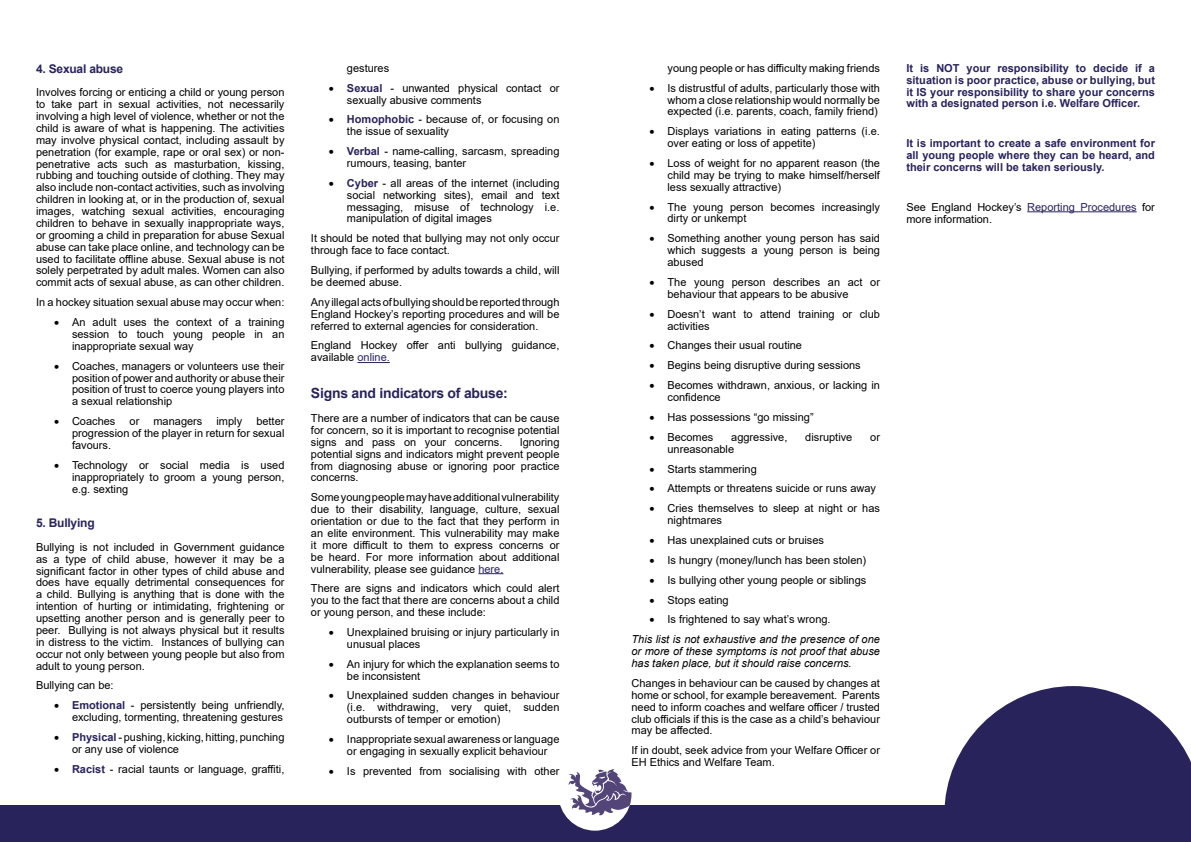
<style>
.page{position:relative;width:1191px;height:842px;background:#fff}
.page>*{position:absolute;margin:0;border:0;box-sizing:border-box;transform-origin:0 0}
.t1{font:700 14px "Arial";letter-spacing:-.015em;color:#29235c}
.t2{font:700 12px "Arial";letter-spacing:-.015em;color:#29235c}
.t3{font:11px/11.9px "Arial";color:#000;text-align:justify}
.t4{font:700 11px/11.9px "Arial";color:#29235c;text-align:justify}
.t5{font:italic 11px/19.9px "Arial";color:#000}
.s1{font-weight:700;color:#29235c}
.s2{color:#29235c}
.s3{font-style:normal}
</style>
<div class="page">
<div style="left:0;top:806px;width:1191px;height:36px;background:#29235c"></div>
<div style="left:558px;top:758px;width:73px;height:73px;background:#fff;border-radius:50%"></div>
<svg style="left:568px;top:769px;width:63px;height:46px"></svg>
<hr style="left:1027px;top:211px;width:109px;height:1px;background:#29235c">
<svg style="left:944px;top:686px;width:247px;height:120px"></svg>
<hr style="left:357px;top:362px;width:33px;height:1px;background:#29235c">
<svg style="left:478px;top:573px;width:25px;height:1px"></svg>
<p class="t2" style="left:36px;top:60px;width:89px">4. Sexual abuse</p>
<p class="t3" style="left:36px;top:87px;width:250px">Involves forcing or enticing a child or young person to take part in sexual activities, not necessarily involving a high level of violence, whether or not the child is aware of what is happening. The activities may involve physical contact, including assault by penetration (for example, rape or oral sex) or non&shy;penetrative acts such as masturbation, kissing, rubbing and touching outside of clothing. They may also include non-contact activities, such as involving children in looking at, or in the production of, sexual images, watching sexual activities, encouraging children to behave in sexually inappropriate ways, or grooming a child in preparation for abuse Sexual abuse can take place online, and technology can be used to facilitate offline abuse. Sexual abuse is not solely perpetrated by adult males. Women can also commit acts of sexual abuse, as can other children.</p>
<p class="t3" style="left:36px;top:296px;width:250px">In a hockey situation sexual abuse may occur when:</p>
<p class="t3" style="left:72px;top:316px;width:214px;text-indent:-18px">• An adult uses the context of a training session to touch young people in an inappropriate sexual way</p>
<p class="t3" style="left:72px;top:360px;width:214px;text-indent:-18px">• Coaches, managers or volunteers use their position of power and authority or abuse their position of trust to coerce young players into a sexual relationship</p>
<p class="t3" style="left:54px;top:415px;width:63px">• Coaches</p>
<p class="t3" style="left:130px;top:415px;width:11px">or</p>
<p class="t3" style="left:153px;top:415px;width:50px">managers</p>
<p class="t3" style="left:216px;top:415px;width:27px">imply</p>
<p class="t3" style="left:72px;top:415px;width:214px;text-indent:184px">better progression of the player in return for sexual favours.</p>
<p class="t3" style="left:72px;top:459px;width:214px;text-indent:-18px">• Technology or social media is used inappropriately to groom a young person, e.g. sexting</p>
<p class="t2" style="left:36px;top:514px;width:60px">5. Bullying</p>
<p class="t3" style="left:36px;top:541px;width:250px">Bullying is not included in Government guidance as a type of child abuse, however it may be a significant factor in other types of child abuse and does have equally detrimental consequences for a child. Bullying is anything that is done with the intention of hurting or intimidating, frightening or upsetting another person and is generally peer to peer. Bullying is not always physical but it results in distress to the victim. Instances of bullying can occur not only between young people but also from adult to young person.</p>
<p class="t3" style="left:36px;top:679px;width:79px">Bullying can be:</p>
<p class="t3" style="left:54px;top:699px;width:232px;text-align:right">• <span class="s1">Emotional</span> - persistently being unfriendly, excluding, tormenting, threatening gestures</p>
<p class="t3" style="left:72px;top:731px;width:214px;text-indent:-18px">• <span class="s1">Physical</span> - pushing, kicking, hitting, punching or any use of violence</p>
<p class="t3" style="left:54px;top:763px;width:232px">• <span class="s1">Racist</span> - racial taunts or language, graffiti,</p>
<p class="t3" style="left:347px;top:62px;width:44px">gestures</p>
<p class="t3" style="left:347px;top:82px;width:214px;text-indent:-18px">• <span class="s1">Sexual</span> - unwanted physical contact or sexually abusive comments</p>
<p class="t3" style="left:347px;top:114px;width:214px;text-indent:-18px">• <span class="s1">Homophobic</span> - because of, or focusing on the issue of sexuality</p>
<p class="t3" style="left:347px;top:145px;width:214px;text-indent:-18px">• <span class="s1">Verbal</span> - name-calling, sarcasm, spreading rumours, teasing, banter</p>
<p class="t3" style="left:347px;top:177px;width:214px;text-indent:-18px">• <span class="s1">Cyber</span> - all areas of the internet (including social networking sites), email and text messaging, misuse of technology i.e. manipulation of digital images</p>
<p class="t3" style="left:311px;top:232px;width:250px">It should be noted that bullying may not only occur through face to face contact.</p>
<p class="t3" style="left:311px;top:264px;width:250px">Bullying, if performed by adults towards a child, will be deemed abuse.</p>
<p class="t3" style="left:311px;top:296px;width:250px">Any illegal acts of bullying should be reported through England Hockey’s reporting procedures and will be referred to external agencies for consideration.</p>
<p class="t3" style="left:311px;top:340px;width:250px">England Hockey offer anti bullying guidance, available <span class="s2">online.</span></p>
<p class="t1" style="left:311px;top:383px;width:198px">Signs and indicators of abuse:</p>
<p class="t3" style="left:311px;top:412px;width:250px">There are a number of indicators that can be cause for concern, so it is important to recognise potential signs and pass on your concerns.</p>
<p class="t3" style="left:311px;top:436px;width:250px;text-indent:209px">Ignoring potential signs and indicators might prevent people from diagnosing abuse or ignoring poor practice concerns.</p>
<p class="t3" style="left:311px;top:491px;width:250px">Some young people may have additional vulnerability due to their disability, language, culture, sexual orientation or due to the fact that they perform in an elite environment. This vulnerability may make it more difficult to them to express concerns or be heard. For more information about additional vulnerability, please see guidance <span class="s2">here.</span></p>
<p class="t3" style="left:311px;top:582px;width:250px">There are signs and indicators which could alert you to the fact that there are concerns about a child or young person, and these include:</p>
<p class="t3" style="left:347px;top:626px;width:214px;text-indent:-18px">• Unexplained bruising or injury particularly in unusual places</p>
<p class="t3" style="left:347px;top:658px;width:214px;text-indent:-18px">• An injury for which the explanation seems to be inconsistent</p>
<p class="t3" style="left:347px;top:689px;width:214px;text-indent:-18px">• Unexplained sudden changes in behaviour (i.e. withdrawing, very quiet, sudden outbursts of temper or emotion)</p>
<p class="t3" style="left:329px;top:733px;width:232px;text-align:center">• Inappropriate sexual awareness or language or engaging in sexually explicit behaviour</p>
<p class="t3" style="left:329px;top:765px;width:232px">• Is prevented from socialising with other</p>
<p class="t3" style="left:667px;top:62px;width:214px">young people or has difficulty making friends</p>
<p class="t3" style="left:667px;top:82px;width:214px;text-indent:-18px">• Is distrustful of adults, particularly those with whom a close relationship would normally be expected (i.e. parents, coach, family friend)</p>
<p class="t3" style="left:667px;top:125px;width:214px;text-indent:-18px">• Displays variations in eating patterns (i.e. over eating or loss of appetite)</p>
<p class="t3" style="left:667px;top:157px;width:214px;text-indent:-18px">• Loss of weight for no apparent reason (the child may be trying to make himself/herself less sexually attractive)</p>
<p class="t3" style="left:667px;top:201px;width:214px;text-indent:-18px">• The young person becomes increasingly dirty or unkempt</p>
<p class="t3" style="left:667px;top:232px;width:214px;text-indent:-18px">• Something another young person has said which suggests a young person is being abused</p>
<p class="t3" style="left:667px;top:276px;width:214px;text-indent:-18px">• The young person describes an act or behaviour that appears to be abusive</p>
<p class="t3" style="left:667px;top:308px;width:214px;text-indent:-18px">• Doesn’t want to attend training or club activities</p>
<p class="t3" style="left:649px;top:340px;width:154px">• Changes their usual routine</p>
<p class="t3" style="left:649px;top:359px;width:213px">• Begins being disruptive during sessions</p>
<p class="t3" style="left:667px;top:379px;width:214px;text-indent:-18px">• Becomes withdrawn, anxious, or lacking in confidence</p>
<p class="t3" style="left:649px;top:411px;width:166px">• Has possessions “go missing”</p>
<p class="t3" style="left:649px;top:431px;width:65px">• Becomes</p>
<p class="t3" style="left:731px;top:431px;width:58px">aggressive,</p>
<p class="t3" style="left:805px;top:431px;width:49px">disruptive</p>
<p class="t3" style="left:870px;top:431px;width:11px">or</p>
<p class="t3" style="left:667px;top:443px;width:68px">unreasonable</p>
<p class="t3" style="left:649px;top:463px;width:109px">• Starts stammering</p>
<p class="t3" style="left:649px;top:482px;width:228px">• Attempts or threatens suicide or runs away</p>
<p class="t3" style="left:667px;top:502px;width:214px;text-indent:-18px">• Cries themselves to sleep at night or has nightmares</p>
<p class="t3" style="left:649px;top:534px;width:176px">• Has unexplained cuts or bruises</p>
<p class="t3" style="left:649px;top:554px;width:218px">• Is hungry (money/lunch has been stolen)</p>
<p class="t3" style="left:649px;top:574px;width:218px">• Is bullying other young people or siblings</p>
<p class="t3" style="left:649px;top:594px;width:81px">• Stops eating</p>
<p class="t5" style="left:631px;top:610px;width:250px;text-indent:18px">• <span class="s3">Is frightened to say what’s wrong.<br></span>This list is not exhaustive and the presence of one</p>
<p class="t5" style="left:631px;top:645px;width:250px;line-height:11.9px">or more of these symptoms is not proof that abuse has taken place, but it should raise concerns.</p>
<p class="t3" style="left:631px;top:677px;width:250px">Changes in behaviour can be caused by changes at home or school, for example bereavement. Parents need to inform coaches and welfare officer / trusted club officials if this is the case as a child’s behaviour may be affected.</p>
<p class="t3" style="left:631px;top:744px;width:250px">If in doubt, seek advice from your Welfare Officer or<br>EH Ethics and Welfare Team.</p>
<p class="t4" style="left:906px;top:62px;width:250px">It is NOT your responsibility to decide if a situation is poor practice, abuse or bullying, but it IS your responsibility to share your concerns with a designated person i.e. Welfare Officer.</p>
<p class="t4" style="left:906px;top:137px;width:250px">It is important to create a safe environment for all young people where they can be heard, and their concerns will be taken seriously.</p>
<p class="t3" style="left:906px;top:201px;width:250px">See England Hockey’s <span class="s2">Reporting Procedures</span> for more information.</p>
</div>
